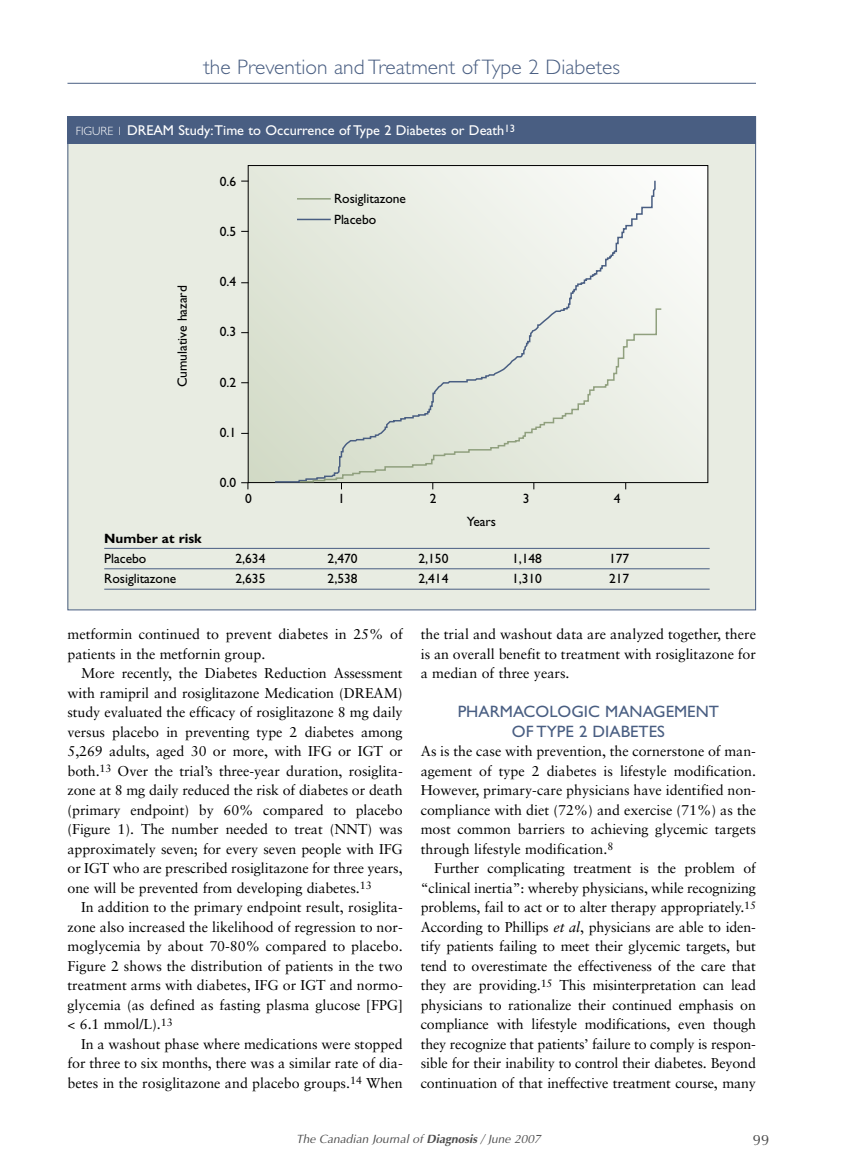
<style>
.page{position:relative;width:864px;height:1175px;background:#fff}
.page>*{position:absolute;margin:0;border:0;box-sizing:border-box;transform-origin:0 0}
.t1{font:300 21px "Gill Sans";color:#495e82}
.t2{font:16.5px/19.5px "Gill Sans";color:#495e82;text-align:center}
.t3{font:15px "Optima";color:#4d4d4d}
.t4{font:14.25px/19.5px "Sabon";color:#000;text-align:justify}
.t5{font:14.25px "Gill Sans";color:#fff}
.t6{font:13.5px/20.4px "Gill Sans";color:#000}
.t7{font:700 13.5px "Gill Sans";color:#000}
.t8{font:italic 12px "Optima";color:#4d4d4d}
.s1{font-weight:300;font-size:12px}
.s2{font-style:italic}
.s3{font-weight:700}
</style>
<div class="page">
<hr style="left:68px;top:83px;width:688px;height:1px;background:#495e82">
<div style="left:68px;top:116px;width:688px;height:494px;background:#e8ece2"></div>
<div style="left:68px;top:116px;width:688px;height:28px;background:#495e82"></div>
<svg style="left:250px;top:167px;width:456px;height:314px"></svg>
<svg style="left:241px;top:482px;width:8px;height:7px"></svg>
<hr style="left:104px;top:548px;width:606px;height:1px;background:#495e82">
<hr style="left:104px;top:568px;width:606px;height:1px;background:#495e82">
<hr style="left:104px;top:589px;width:606px;height:1px;background:#495e82">
<svg style="left:274px;top:179px;width:382px;height:304px"></svg>
<svg style="left:298px;top:308px;width:365px;height:175px"></svg>
<hr style="left:297px;top:198px;width:34px;height:2px;background:#90a07e">
<hr style="left:297px;top:219px;width:34px;height:1px;background:#495e82">
<h1 class="t1" style="left:203px;top:59px;width:418px">the Prevention and Treatment of Type 2 Diabetes</h1>
<p class="t5" style="left:76px;top:125px;width:441px"><span class="s1">FIGURE 1</span> DREAM Study:Time to Occurrence of Type 2 Diabetes or Death<sup>13</sup></p>
<p class="t6" style="left:220px;top:172px;width:18px">0.6</p>
<p class="t6" style="left:173px;top:387px;width:103px;rotate:-90deg">Cumulative hazard</p>
<p class="t6" style="left:220px;top:222px;width:18px">0.5</p>
<p class="t6" style="left:220px;top:273px;width:18px">0.4</p>
<p class="t6" style="left:220px;top:323px;width:18px">0.3</p>
<p class="t6" style="left:220px;top:373px;width:18px">0.2</p>
<p class="t6" style="left:334px;top:190px;width:73px">Rosiglitazone<br>Placebo</p>
<p class="t6" style="left:220px;top:423px;width:18px">0.1</p>
<p class="t6" style="left:220px;top:473px;width:18px">0.0</p>
<p class="t6" style="left:245px;top:489px;width:8px">0</p>
<p class="t6" style="left:338px;top:489px;width:8px">1</p>
<p class="t6" style="left:430px;top:489px;width:8px">2</p>
<p class="t6" style="left:523px;top:489px;width:8px">3</p>
<p class="t6" style="left:614px;top:489px;width:8px">4</p>
<p class="t6" style="left:467px;top:512px;width:31px">Years</p>
<p class="t7" style="left:104px;top:533px;width:99px">Number at risk</p>
<p class="t6" style="left:104px;top:549px;width:44px">Placebo</p>
<p class="t6" style="left:235px;top:549px;width:31px">2,634</p>
<p class="t6" style="left:328px;top:549px;width:31px">2,470</p>
<p class="t6" style="left:419px;top:549px;width:31px">2,150</p>
<p class="t6" style="left:512px;top:549px;width:31px">1,148</p>
<p class="t6" style="left:609px;top:549px;width:22px">177</p>
<p class="t6" style="left:104px;top:570px;width:73px">Rosiglitazone</p>
<p class="t6" style="left:235px;top:570px;width:31px">2,635</p>
<p class="t6" style="left:328px;top:570px;width:31px">2,538</p>
<p class="t6" style="left:419px;top:570px;width:31px">2,414</p>
<p class="t6" style="left:512px;top:570px;width:31px">1,310</p>
<p class="t6" style="left:609px;top:570px;width:22px">217</p>
<p class="t4" style="left:68px;top:625px;width:337px">metformin continued to prevent diabetes in 25% of patients in the metfornin group.</p>
<p class="t4" style="left:67px;top:664px;width:337px;text-indent:14px">More recently, the Diabetes Reduction Assessment with ramipril and rosiglitazone Medication (DREAM) study evaluated the efficacy of rosiglitazone 8 mg daily versus placebo in preventing type 2 diabetes among 5,269 adults, aged 30 or more, with IFG or IGT or both.<sup>13</sup> Over the trial’s three-year duration, rosiglita&shy;zone at 8 mg daily reduced the risk of diabetes or death (primary endpoint) by 60% compared to placebo (Figure 1). The number needed to treat (NNT) was approximately seven; for every seven people with IFG or IGT who are prescribed rosiglitazone for three years, one will be prevented from developing diabetes.<sup>13</sup></p>
<p class="t4" style="left:67px;top:898px;width:337px;text-indent:14px">In addition to the primary endpoint result, rosiglita&shy;zone also increased the likelihood of regression to nor&shy;moglycemia by about 70-80% compared to placebo.<br>Figure 2 shows the distribution of patients in the two treatment arms with diabetes, IFG or IGT and normo&shy;glycemia (as defined as fasting plasma glucose [FPG] &lt; 6.1 mmol/L).<sup>13</sup></p>
<p class="t4" style="left:67px;top:1035px;width:337px;text-indent:14px">In a washout phase where medications were stopped for three to six months, there was a similar rate of dia&shy;betes in the rosiglitazone and placebo groups.<sup>14</sup> When</p>
<p class="t4" style="left:421px;top:625px;width:337px">the trial and washout data are analyzed together, there is an overall benefit to treatment with rosiglitazone for a median of three years.</p>
<p class="t2" style="left:458px;top:703px;width:263px">PHARMACOLOGIC MANAGEMENT<br>OF TYPE 2 DIABETES</p>
<p class="t4" style="left:421px;top:742px;width:337px">As is the case with prevention, the cornerstone of man&shy;agement of type 2 diabetes is lifestyle modification.<br>However, primary-care physicians have identified non&shy;compliance with diet (72%) and exercise (71%) as the most common barriers to achieving glycemic targets through lifestyle modification.<sup>8</sup></p>
<p class="t4" style="left:421px;top:859px;width:337px;text-indent:14px">Further complicating treatment is the problem of “clinical inertia”: whereby physicians, while recognizing problems, fail to act or to alter therapy appropriately.<sup>15<br></sup>According to Phillips <span class="s2">et al</span>, physicians are able to iden&shy;tify patients failing to meet their glycemic targets, but tend to overestimate the effectiveness of the care that they are providing.<sup>15</sup> This misinterpretation can lead physicians to rationalize their continued emphasis on compliance with lifestyle modifications, even though they recognize that patients’ failure to comply is respon&shy;sible for their inability to control their diabetes. Beyond continuation of that ineffective treatment course, many</p>
<p class="t8" style="left:296px;top:1131px;width:246px">The Canadian Journal of <span class="s3">Diagnosis</span> / June 2007</p>
<p class="t3" style="left:753px;top:1131px;width:18px">99</p>
</div>
